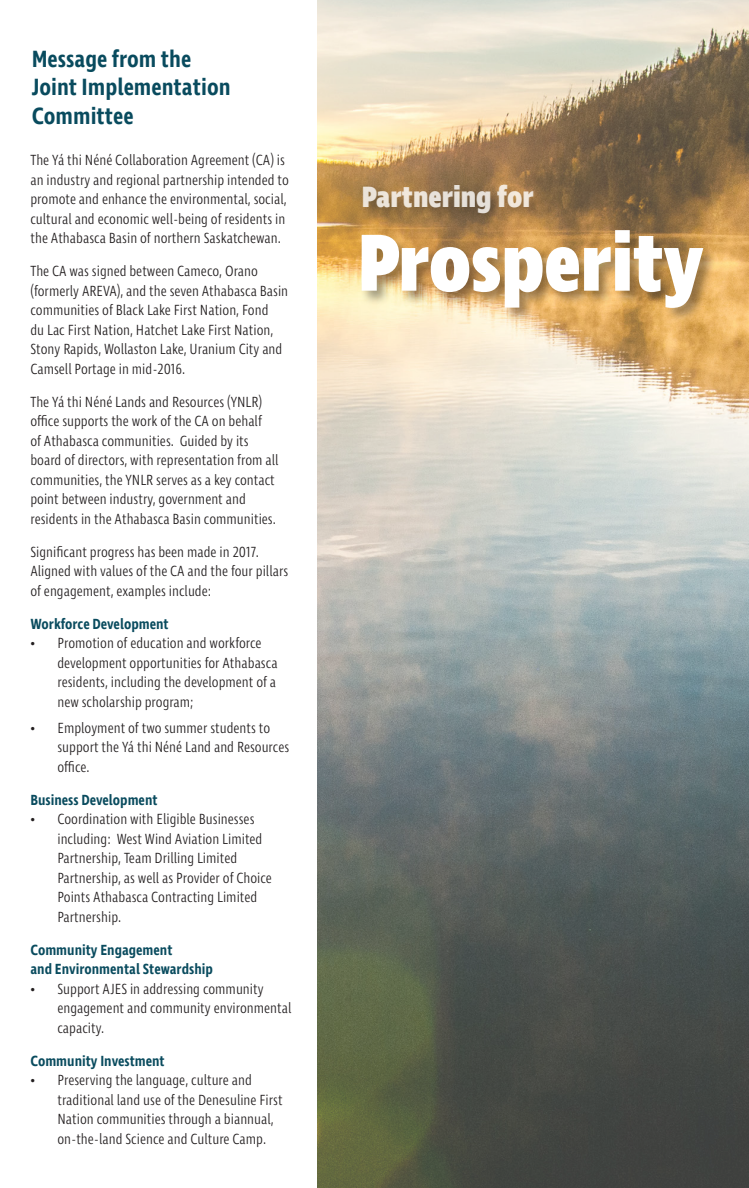
<style>
.page{position:relative;width:749px;height:1188px;background:#fff}
.page>*{position:absolute;margin:0;border:0;box-sizing:border-box;transform-origin:0 0}
.Paragraphy_Body{font:800 82.5px "Ingra Cd";color:#fff}
.t1{font:800 30px "Ingra Cd";color:#fff}
.t2{font:600 24px/28.8px "Ingra Cd";color:#094b5e}
.t3{font:300 15px/19.5px "Ingra Cd";color:#231f20}
.t4{font:600 15px/19.5px "Ingra Cd";color:#094b5e}
</style>
<div class="page">
<img style="left:318px;top:0;width:431px;height:1188px">
<div style="left:362px;top:183px;width:186px;height:44px;background:#231f20;opacity:.4"></div>
<div style="left:360px;top:229px;width:357px;height:94px;background:#231f20;opacity:.4"></div>
<p class="t2" style="left:32px;top:45px;width:200px">Message from the<br>Joint Implementation<br>Committee</p>
<p class="t3" style="left:30px;top:151px;width:260px">The Yá thi Néné Collaboration Agreement (CA) is an industry and regional partnership intended to promote and enhance the environmental, social, cultural and economic well-being of residents in the Athabasca Basin of northern Saskatchewan.</p>
<p class="t3" style="left:30px;top:262px;width:259px">The CA was signed between Cameco, Orano (formerly AREVA), and the seven Athabasca Basin communities of Black Lake First Nation, Fond<br>du Lac First Nation, Hatchet Lake First Nation, Stony Rapids, Wollaston Lake, Uranium City and Camsell Portage in mid-2016.</p>
<p class="t3" style="left:30px;top:392px;width:249px">The Yá thi Néné Lands and Resources (YNLR) office supports the work of the CA on behalf<br>of Athabasca communities. Guided by its board of directors, with representation from all communities, the YNLR serves as a key contact point between industry, government and residents in the Athabasca Basin communities.</p>
<p class="t3" style="left:30px;top:542px;width:259px">Significant progress has been made in 2017.<br>Aligned with values of the CA and the four pillars of engagement, examples include:</p>
<p class="t4" style="left:30px;top:614px;width:140px">Workforce Development</p>
<p class="t3" style="left:57px;top:634px;width:222px;text-indent:-27px">• Promotion of education and workforce development opportunities for Athabasca residents, including the development of a new scholarship program;</p>
<p class="t3" style="left:57px;top:719px;width:233px;text-indent:-27px">• Employment of two summer students to support the Yá thi Néné Land and Resources office.</p>
<p class="t4" style="left:30px;top:791px;width:129px">Business Development</p>
<p class="t3" style="left:57px;top:810px;width:216px;text-indent:-27px">• Coordination with Eligible Businesses including: West Wind Aviation Limited Partnership, Team Drilling Limited Partnership, as well as Provider of Choice Points Athabasca Contracting Limited Partnership.</p>
<p class="t4" style="left:30px;top:941px;width:184px">Community Engagement<br>and Environmental Stewardship</p>
<p class="t3" style="left:57px;top:980px;width:235px;text-indent:-27px">• Support AJES in addressing community engagement and community environmental capacity.</p>
<p class="t4" style="left:30px;top:1052px;width:136px">Community Investment</p>
<p class="t3" style="left:57px;top:1071px;width:227px;text-indent:-27px">• Preserving the language, culture and traditional land use of the Denesuline First Nation communities through a biannual, on-the-land Science and Culture Camp.</p>
<h2 class="t1" style="left:361px;top:178px;width:173px">Partnering for</h2>
<p class="Paragraphy_Body" style="left:358px;top:211px;width:347px">Prosperity</p>
</div>
